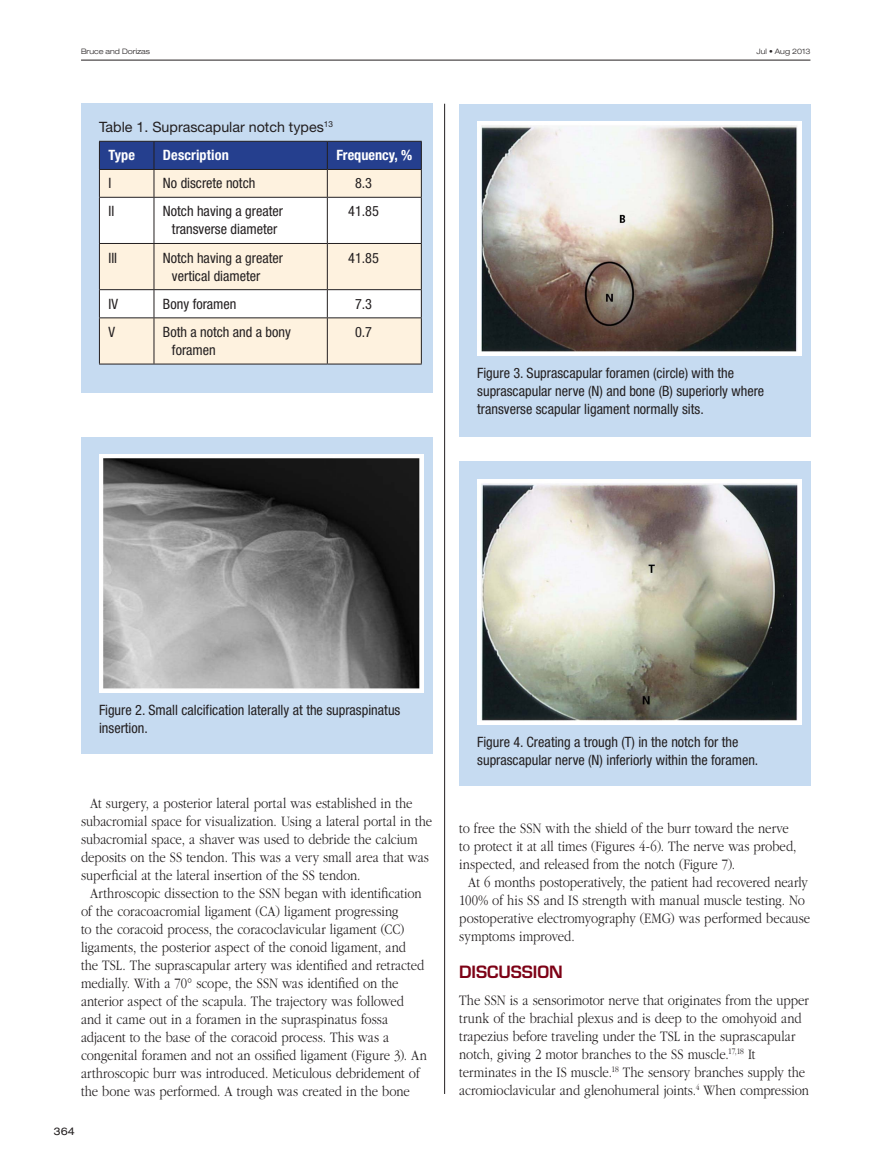
<style>
.page{position:relative;width:878px;height:1175px;background:#fff}
.page>*{position:absolute;margin:0;border:0;box-sizing:border-box;transform-origin:0 0}
.SEC-A{font:600 16.5px "Eurostile";letter-spacing:-.005em;color:#7d0216}
.Text-Indent{font:300 15px/18px "ITC Garamond Std";color:#231f20;scale:.85 1}
.FG{font:condensed 14.25px/18px "Helvetica Neue LT Std";color:#231f20}
.TT{font:condensed 14.25px/18px "Helvetica Neue LT Std";color:#231f20}
.TN{font:14.25px "Helvetica Neue LT Std";color:#231f20}
.CH{font:700 condensed 14.25px "Helvetica Neue LT Std";letter-spacing:.005em;color:#fff}
.t1{font:expanded 10.5px "Helvetica Neue LT Std";color:#231f20}
.t2{font:300 expanded 7.5px "Helvetica Neue LT Std";color:#231f20}
</style>
<div class="page">
<hr style="left:444px;top:104px;width:1px;height:990px;background:#231f20">
<hr style="left:81px;top:60px;width:729px;height:1px;background:#231f20">
<div style="left:459px;top:104px;width:351px;height:332px;background:#c6dbf1"></div>
<img style="left:477px;top:122px;width:324px;height:233px">
<div style="left:81px;top:104px;width:351px;height:289px;background:#c6dbf1"></div>
<div style="left:100px;top:318px;width:321px;height:46px;background:#fef2df"></div>
<svg style="left:99px;top:141px;width:323px;height:176px"></svg>
<hr style="left:99px;top:317px;width:55px;height:1px;background:#231f20">
<hr style="left:99px;top:318px;width:1px;height:46px;background:#231f20">
<hr style="left:154px;top:317px;width:173px;height:1px;background:#231f20">
<hr style="left:154px;top:318px;width:1px;height:46px;background:#231f20">
<hr style="left:327px;top:317px;width:95px;height:1px;background:#231f20">
<hr style="left:327px;top:318px;width:1px;height:46px;background:#231f20">
<hr style="left:421px;top:318px;width:1px;height:46px;background:#231f20">
<hr style="left:99px;top:364px;width:55px;height:1px;background:#231f20">
<hr style="left:154px;top:364px;width:173px;height:1px;background:#231f20">
<hr style="left:327px;top:364px;width:95px;height:1px;background:#231f20">
<div style="left:81px;top:436px;width:351px;height:317px;background:#c6dbf1"></div>
<img style="left:99px;top:454px;width:324px;height:239px">
<div style="left:459px;top:461px;width:351px;height:325px;background:#c6dbf1"></div>
<img style="left:477px;top:479px;width:324px;height:245px">
<p class="t2" style="left:81px;top:46px;width:70px">Bruce and Dorizas</p>
<p class="t2" style="left:756px;top:46px;width:55px">Jul • Aug 2013</p>
<p class="TN" style="left:99px;top:118px;width:235px">Table 1. Suprascapular notch types<sup>13</sup></p>
<p class="CH" style="left:108px;top:147px;width:28px">Type</p>
<p class="CH" style="left:163px;top:147px;width:67px">Description</p>
<p class="CH" style="left:336px;top:147px;width:77px">Frequency, %</p>
<p class="TT" style="left:108px;top:174px;width:4px">I</p>
<p class="TT" style="left:163px;top:174px;width:94px">No discrete notch</p>
<p class="TT" style="left:355px;top:174px;width:19px">8.3</p>
<p class="TT" style="left:108px;top:202px;width:7px">II</p>
<p class="TT" style="left:163px;top:202px;width:121px;text-align:center">Notch having a greater transverse diameter</p>
<p class="TT" style="left:348px;top:202px;width:32px">41.85</p>
<p class="TT" style="left:108px;top:248px;width:10px">III</p>
<p class="TT" style="left:172px;top:248px;width:112px;text-indent:-9px">Notch having a greater vertical diameter</p>
<p class="TT" style="left:348px;top:248px;width:32px">41.85</p>
<p class="TT" style="left:108px;top:295px;width:11px">IV</p>
<p class="TT" style="left:163px;top:295px;width:75px">Bony foramen</p>
<p class="TT" style="left:355px;top:295px;width:19px">7.3</p>
<p class="TT" style="left:108px;top:323px;width:8px">V</p>
<p class="TT" style="left:172px;top:323px;width:121px;text-indent:-9px">Both a notch and a bony foramen</p>
<p class="TT" style="left:355px;top:323px;width:19px">0.7</p>
<p class="FG" style="left:477px;top:364px;width:288px">Figure 3. Suprascapular foramen (circle) with the suprascapular nerve (N) and bone (B) superiorly where transverse scapular ligament normally sits.</p>
<p class="FG" style="left:99px;top:701px;width:303px">Figure 2. Small calcification laterally at the supraspinatus insertion.</p>
<p class="Text-Indent" style="left:81px;top:794px;width:414px;text-indent:9px">At surgery, a posterior lateral portal was established in the subacromial space for visualization. Using a lateral portal in the subacromial space, a shaver was used to debride the calcium deposits on the SS tendon. This was a very small area that was superficial at the lateral insertion of the SS tendon.</p>
<p class="Text-Indent" style="left:81px;top:884px;width:408px;text-indent:9px">Arthroscopic dissection to the SSN began with identification of the coracoacromial ligament (CA) ligament progressing<br>to the coracoid process, the coracoclavicular ligament (CC) ligaments, the posterior aspect of the conoid ligament, and the TSL. The suprascapular artery was identified and retracted medially. With a 70° scope, the SSN was identified on the anterior aspect of the scapula. The trajectory was followed and it came out in a foramen in the supraspinatus fossa adjacent to the base of the coracoid process. This was a congenital foramen and not an ossified ligament (Figure 3). An arthroscopic burr was introduced. Meticulous debridement of the bone was performed. A trough was created in the bone</p>
<p class="t1" style="left:54px;top:1124px;width:23px">364</p>
<p class="FG" style="left:477px;top:732px;width:282px">Figure 4. Creating a trough (T) in the notch for the suprascapular nerve (N) inferiorly within the foramen.</p>
<p class="Text-Indent" style="left:459px;top:819px;width:398px">to free the SSN with the shield of the burr toward the nerve to protect it at all times (Figures 4-6). The nerve was probed, inspected, and released from the notch (Figure 7).</p>
<p class="Text-Indent" style="left:459px;top:873px;width:414px;text-indent:9px">At 6 months postoperatively, the patient had recovered nearly 100% of his SS and IS strength with manual muscle testing. No postoperative electromyography (EMG) was performed because symptoms improved.</p>
<p class="SEC-A" style="left:459px;top:961px;width:105px">DISCUSSION</p>
<p class="Text-Indent" style="left:459px;top:991px;width:413px">The SSN is a sensorimotor nerve that originates from the upper trunk of the brachial plexus and is deep to the omohyoid and trapezius before traveling under the TSL in the suprascapular notch, giving 2 motor branches to the SS muscle.<sup>17,18</sup> It terminates in the IS muscle.<sup>18</sup> The sensory branches supply the acromioclavicular and glenohumeral joints.<sup>4</sup> When compression</p>
</div>
